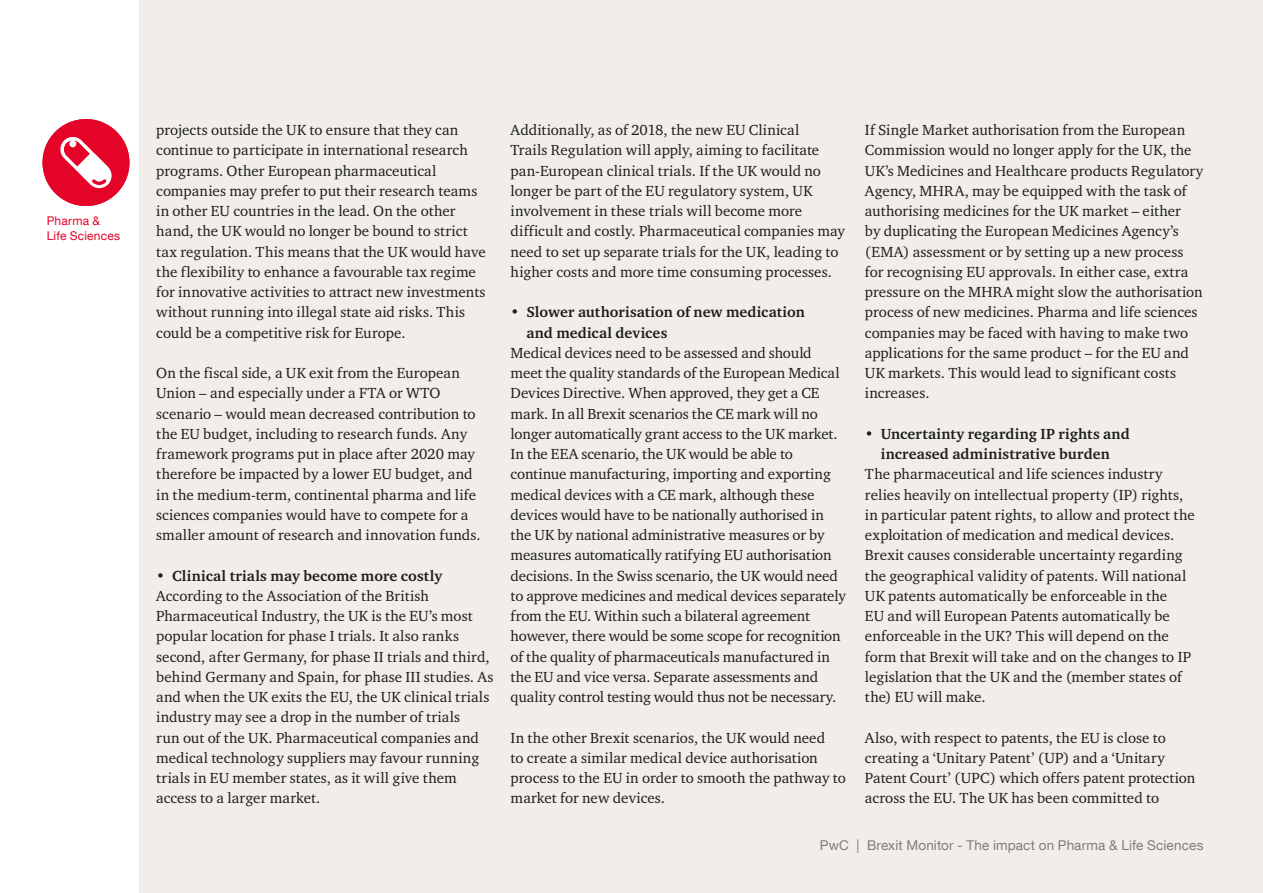
<style>
.page{position:relative;width:1263px;height:893px;background:#fff}
.page>*{position:absolute;margin:0;border:0;box-sizing:border-box;transform-origin:0 0}
.t1{font:15px/20.2px "Charter ITC Std";letter-spacing:.005em;color:#1d1d1b}
.t2{font:700 15px/20.2px "Charter ITC Std";letter-spacing:.01em;color:#1d1d1b}
.t3{font:13.5px "Helvetica Neue LT Com";letter-spacing:.01em;color:#878787}
.t4{font:12px/15px "Helvetica Neue LT Com";letter-spacing:.015em;color:#e40428}
</style>
<div class="page">
<div style="left:139px;top:0;width:1124px;height:893px;background:#f0edeb"></div>
<svg style="left:43px;top:119px;width:86px;height:87px"></svg>
<p class="t4" style="left:47px;top:213px;width:75px">Pharma &amp;<br>Life Sciences</p>
<p class="t1" style="left:156px;top:120px;width:331px">projects outside the UK to ensure that they can continue to participate in international research programs. Other European pharmaceutical companies may prefer to put their research teams in other EU countries in the lead. On the other hand, the UK would no longer be bound to strict tax regulation. This means that the UK would have the flexibility to enhance a favourable tax regime for innovative activities to attract new investments without running into illegal state aid risks. This could be a competitive risk for Europe.</p>
<p class="t1" style="left:156px;top:363px;width:326px">On the fiscal side, a UK exit from the European Union – and especially under a FTA or WTO scenario – would mean decreased contribution to the EU budget, including to research funds. Any framework programs put in place after 2020 may therefore be impacted by a lower EU budget, and in the medium-term, continental pharma and life sciences companies would have to compete for a smaller amount of research and innovation funds.</p>
<p class="t2" style="left:156px;top:565px;width:287px">• Clinical trials may become more costly</p>
<p class="t1" style="left:156px;top:585px;width:339px">According to the Association of the British Pharmaceutical Industry, the UK is the EU’s most popular location for phase I trials. It also ranks second, after Germany, for phase II trials and third, behind Germany and Spain, for phase III studies. As and when the UK exits the EU, the UK clinical trials industry may see a drop in the number of trials<br>run out of the UK. Pharmaceutical companies and medical technology suppliers may favour running trials in EU member states, as it will give them access to a larger market.</p>
<p class="t1" style="left:511px;top:120px;width:336px">Additionally, as of 2018, the new EU Clinical<br>Trails Regulation will apply, aiming to facilitate pan-European clinical trials. If the UK would no longer be part of the EU regulatory system, UK involvement in these trials will become more difficult and costly. Pharmaceutical companies may need to set up separate trials for the UK, leading to higher costs and more time consuming processes.</p>
<p class="t2" style="left:526px;top:302px;width:280px;text-indent:-16px">• Slower authorisation of new medication and medical devices</p>
<p class="t1" style="left:511px;top:342px;width:337px">Medical devices need to be assessed and should meet the quality standards of the European Medical Devices Directive. When approved, they get a CE mark. In all Brexit scenarios the CE mark will no longer automatically grant access to the UK market.<br>In the EEA scenario, the UK would be able to continue manufacturing, importing and exporting medical devices with a CE mark, although these devices would have to be nationally authorised in the UK by national administrative measures or by measures automatically ratifying EU authorisation decisions. In the Swiss scenario, the UK would need to approve medicines and medical devices separately from the EU. Within such a bilateral agreement however, there would be some scope for recognition of the quality of pharmaceuticals manufactured in the EU and vice versa. Separate assessments and quality control testing would thus not be necessary.</p>
<p class="t1" style="left:511px;top:727px;width:337px">In the other Brexit scenarios, the UK would need<br>to create a similar medical device authorisation process to the EU in order to smooth the pathway to market for new devices.</p>
<p class="t1" style="left:865px;top:120px;width:340px">If Single Market authorisation from the European Commission would no longer apply for the UK, the UK’s Medicines and Healthcare products Regulatory Agency, MHRA, may be equipped with the task of authorising medicines for the UK market – either<br>by duplicating the European Medicines Agency’s (EMA) assessment or by setting up a new process for recognising EU approvals. In either case, extra pressure on the MHRA might slow the authorisation process of new medicines. Pharma and life sciences companies may be faced with having to make two applications for the same product – for the EU and UK markets. This would lead to significant costs increases.</p>
<p class="t2" style="left:865px;top:423px;width:266px;text-align:center">• Uncertainty regarding IP rights and increased administrative burden</p>
<p class="t1" style="left:865px;top:464px;width:331px">The pharmaceutical and life sciences industry relies heavily on intellectual property (IP) rights, in particular patent rights, to allow and protect the exploitation of medication and medical devices.<br>Brexit causes considerable uncertainty regarding the geographical validity of patents. Will national UK patents automatically be enforceable in the<br>EU and will European Patents automatically be enforceable in the UK? This will depend on the form that Brexit will take and on the changes to IP legislation that the UK and the (member states of the) EU will make.</p>
<p class="t1" style="left:865px;top:727px;width:332px">Also, with respect to patents, the EU is close to creating a ‘Unitary Patent’ (UP) and a ‘Unitary Patent Court’ (UPC) which offers patent protection across the EU. The UK has been committed to</p>
<p class="t3" style="left:820px;top:837px;width:385px">PwC | Brexit Monitor - The impact on Pharma &amp; Life Sciences</p>
</div>
